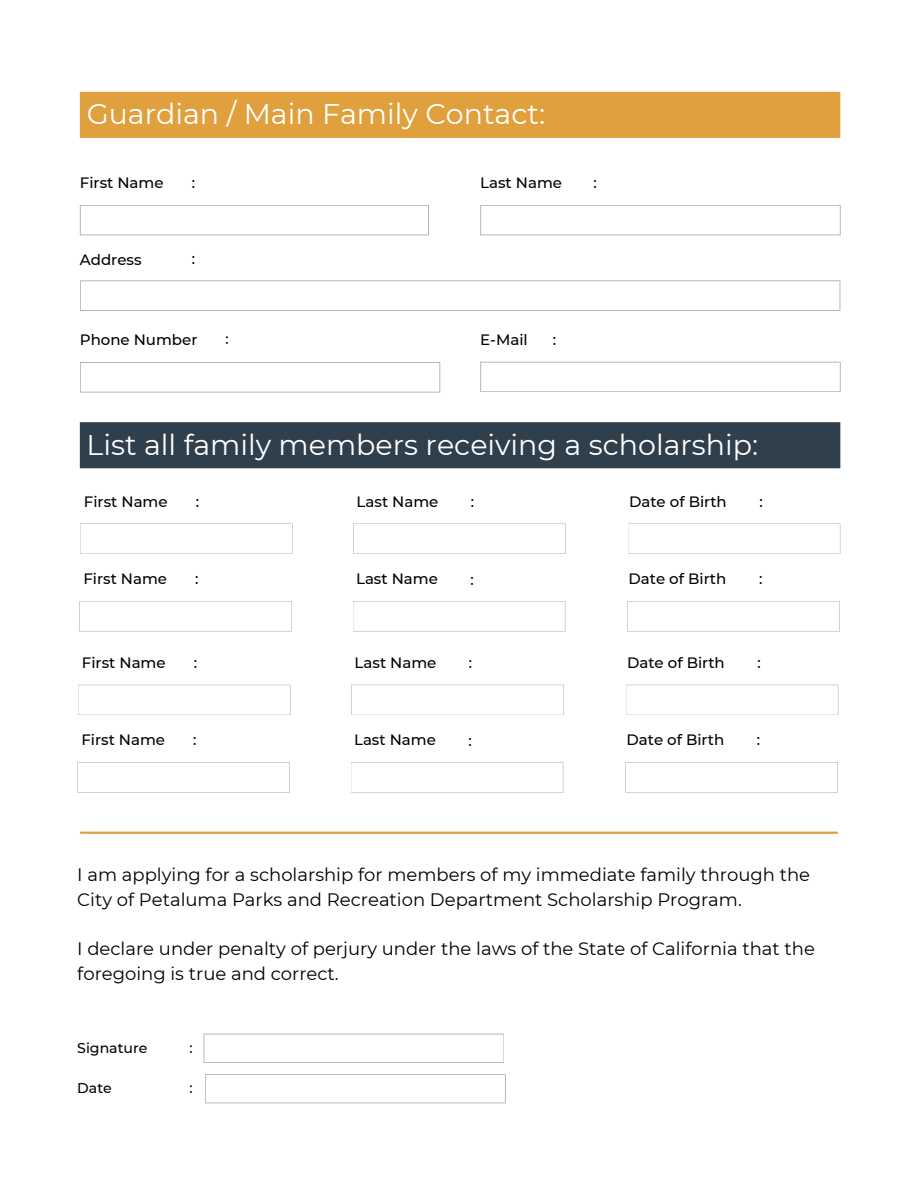
<style>
.page{position:relative;width:918px;height:1188px;background:#fff}
.page>*{position:absolute;margin:0;border:0;box-sizing:border-box;transform-origin:0 0}
.t1{font:28.5px "Montserrat";color:#fff}
.t2{font:18px/24.8px "Montserrat";color:#000}
.t3{font:500 15px "Montserrat";color:#000}
.t4{font:500 14.7px "Montserrat";color:#000}
.t5{font:500 14.1px "Montserrat";color:#000}
</style>
<div class="page">
<svg style="left:203px;top:1034px;width:301px;height:29px"></svg>
<svg style="left:205px;top:1074px;width:301px;height:29px"></svg>
<div style="left:80px;top:422px;width:760px;height:46px;background:#2f3f4c"></div>
<svg style="left:80px;top:205px;width:349px;height:30px"></svg>
<svg style="left:80px;top:280px;width:760px;height:31px"></svg>
<svg style="left:480px;top:205px;width:361px;height:30px"></svg>
<hr style="left:81px;top:832px;width:756px;height:2px;background:#e0a03d">
<div style="left:80px;top:92px;width:760px;height:46px;background:#e0a03d"></div>
<svg style="left:480px;top:362px;width:361px;height:30px"></svg>
<svg style="left:80px;top:362px;width:360px;height:31px"></svg>
<svg style="left:80px;top:524px;width:213px;height:30px"></svg>
<svg style="left:353px;top:524px;width:213px;height:30px"></svg>
<svg style="left:628px;top:524px;width:212px;height:30px"></svg>
<svg style="left:79px;top:601px;width:213px;height:31px"></svg>
<svg style="left:353px;top:601px;width:212px;height:31px"></svg>
<svg style="left:627px;top:601px;width:213px;height:31px"></svg>
<svg style="left:78px;top:685px;width:213px;height:30px"></svg>
<svg style="left:351px;top:685px;width:213px;height:30px"></svg>
<svg style="left:626px;top:685px;width:212px;height:30px"></svg>
<svg style="left:77px;top:762px;width:213px;height:31px"></svg>
<svg style="left:351px;top:762px;width:212px;height:31px"></svg>
<svg style="left:625px;top:762px;width:213px;height:31px"></svg>
<h1 class="t1" style="left:87px;top:97px;width:460px">Guardian / Main Family Contact:</h1>
<p class="t3" style="left:80px;top:174px;width:85px">First Name</p>
<p class="t3" style="left:80px;top:250px;width:63px">Address</p>
<p class="t4" style="left:192px;top:174px;width:5px">:</p>
<p class="t4" style="left:192px;top:250px;width:5px">:</p>
<p class="t3" style="left:80px;top:330px;width:119px">Phone Number</p>
<p class="t5" style="left:225px;top:330px;width:5px">:</p>
<p class="t3" style="left:480px;top:174px;width:83px">Last Name</p>
<p class="t4" style="left:594px;top:174px;width:5px">:</p>
<p class="t3" style="left:480px;top:330px;width:49px">E-Mail</p>
<p class="t4" style="left:553px;top:330px;width:5px">:</p>
<h1 class="t1" style="left:87px;top:427px;width:673px">List all family members receiving a scholarship:</h1>
<p class="t3" style="left:84px;top:492px;width:85px">First Name</p>
<p class="t4" style="left:196px;top:492px;width:5px">:</p>
<p class="t3" style="left:357px;top:492px;width:83px">Last Name</p>
<p class="t4" style="left:471px;top:493px;width:5px">:</p>
<p class="t3" style="left:629px;top:492px;width:99px">Date of Birth</p>
<p class="t4" style="left:760px;top:493px;width:5px">:</p>
<p class="t3" style="left:83px;top:570px;width:85px">First Name</p>
<p class="t4" style="left:195px;top:570px;width:5px">:</p>
<p class="t3" style="left:356px;top:570px;width:83px">Last Name</p>
<p class="t4" style="left:470px;top:570px;width:5px">:</p>
<p class="t3" style="left:629px;top:570px;width:99px">Date of Birth</p>
<p class="t4" style="left:759px;top:570px;width:5px">:</p>
<p class="t3" style="left:82px;top:653px;width:85px">First Name</p>
<p class="t4" style="left:194px;top:653px;width:5px">:</p>
<p class="t3" style="left:355px;top:653px;width:83px">Last Name</p>
<p class="t4" style="left:469px;top:654px;width:5px">:</p>
<p class="t3" style="left:627px;top:653px;width:99px">Date of Birth</p>
<p class="t4" style="left:758px;top:654px;width:5px">:</p>
<p class="t3" style="left:81px;top:731px;width:85px">First Name</p>
<p class="t4" style="left:193px;top:731px;width:5px">:</p>
<p class="t3" style="left:354px;top:731px;width:83px">Last Name</p>
<p class="t4" style="left:468px;top:731px;width:5px">:</p>
<p class="t3" style="left:627px;top:731px;width:99px">Date of Birth</p>
<p class="t4" style="left:757px;top:731px;width:5px">:</p>
<p class="t2" style="left:77px;top:862px;width:734px">I am applying for a scholarship for members of my immediate family through the<br>City of Petaluma Parks and Recreation Department Scholarship Program.</p>
<p class="t2" style="left:77px;top:936px;width:739px">I declare under penalty of perjury under the laws of the State of California that the foregoing is true and correct.</p>
<p class="t5" style="left:77px;top:1039px;width:72px">Signature</p>
<p class="t5" style="left:77px;top:1079px;width:36px">Date</p>
<p class="t5" style="left:190px;top:1039px;width:5px">:</p>
<p class="t5" style="left:190px;top:1079px;width:5px">:</p>
</div>
